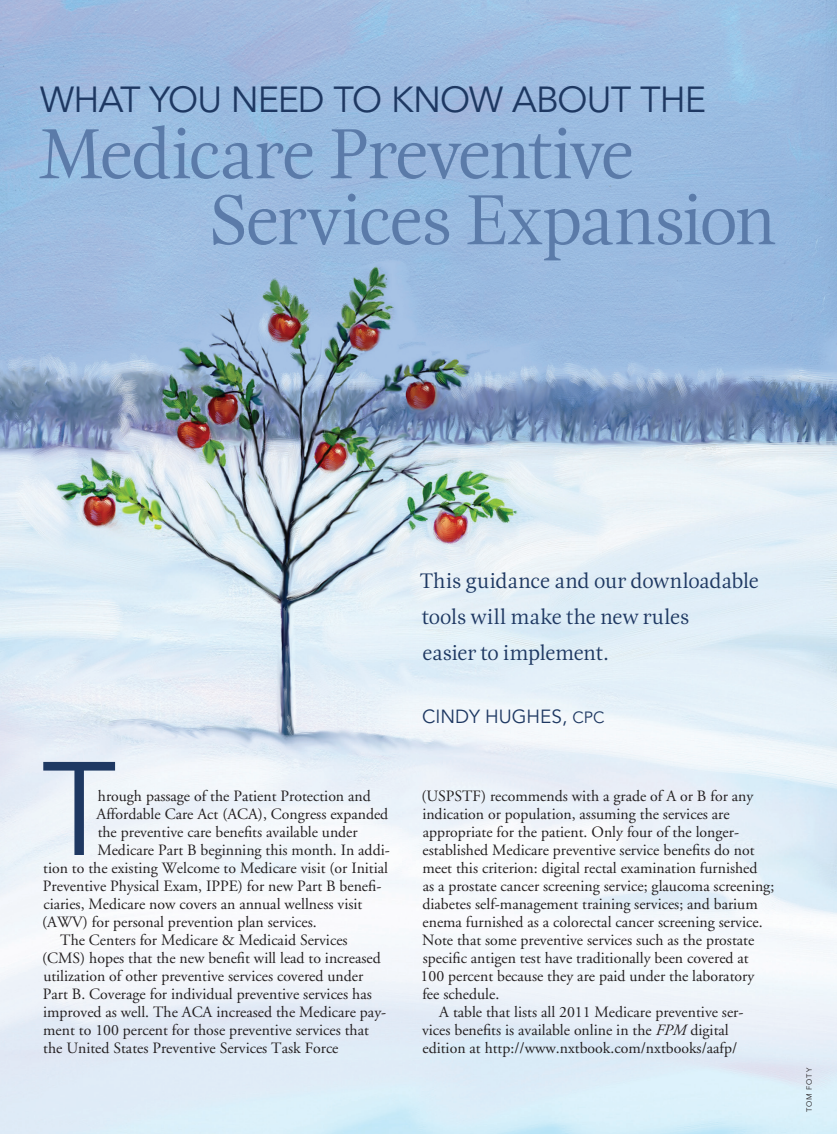
<style>
.page{position:relative;width:837px;height:1134px;background:#fff}
.page>*{position:absolute;margin:0;border:0;box-sizing:border-box;transform-origin:0 0}
.body_dropcap{font:131.4px "Avenir LT Std";color:#1e3862}
.article_title{font:73.5px/66px "Esta";letter-spacing:-.03em;color:#5b7ba9}
.article_title-2{font:36px "Avenir LT Std";letter-spacing:-.03em;color:#1e3862}
.dek{font:21.9px/35.8px "Esta";letter-spacing:-.01em;color:#1e3862}
.byline{font:18.9px "Avenir LT Std";color:#1e3862}
.body{font:15.75px/18px "Adobe Garamond";color:#231f20}
.body_dropcap-2{font:15.75px "Adobe Garamond";color:#231f20}
.credit_line{font:7.5px "Avenir LT Std";letter-spacing:.12em;color:#231f20}
.s1{font-size:16.2px}
.s2{font-style:italic}
</style>
<div class="page">
<img style="left:0;top:0;width:837px;height:1134px">
<p class="article_title-2" style="left:40px;top:79px;width:668px">WHAT YOU NEED TO KNOW ABOUT THE</p>
<p class="article_title" style="left:209px;top:122px;width:570px;text-indent:-170px">Medicare Preventive<br>Services Expansion</p>
<p class="body_dropcap" style="left:41px;top:734px;width:77px">T</p>
<p class="body_dropcap-2" style="left:98px;top:788px;width:274px">hrough passage of the Patient Protection and</p>
<p class="body_dropcap-2" style="left:97px;top:806px;width:293px">Affordable Care Act (ACA), Congress expanded</p>
<p class="body_dropcap-2" style="left:98px;top:824px;width:262px">the preventive care benefits available under</p>
<p class="body_dropcap-2" style="left:97px;top:842px;width:294px">Medicare Part B beginning this month. In addi-</p>
<p class="body_dropcap-2" style="left:43px;top:860px;width:346px">tion to the existing Welcome to Medicare visit (or Initial</p>
<p class="body_dropcap-2" style="left:43px;top:878px;width:340px">Preventive Physical Exam, IPPE) for new Part B benefi-</p>
<p class="body_dropcap-2" style="left:43px;top:896px;width:321px">ciaries, Medicare now covers an annual wellness visit</p>
<p class="body_dropcap-2" style="left:42px;top:914px;width:276px">(AWV) for personal prevention plan services.</p>
<p class="body" style="left:42px;top:931px;width:346px;text-indent:18px">The Centers for Medicare &amp; Medicaid Services (CMS) hopes that the new benefit will lead to increased utilization of other preventive services covered under Part B. Coverage for individual preventive services has improved as well. The ACA increased the Medicare pay&shy;ment to 100 percent for those preventive services that the United States Preventive Services Task Force</p>
<p class="dek" style="left:420px;top:563px;width:340px">This guidance and our downloadable tools will make the new rules<br>easier to implement.</p>
<p class="byline" style="left:422px;top:705px;width:184px">CINDY HUGHES, <span class="s1">CPC</span></p>
<p class="body" style="left:421px;top:787px;width:355px">(USPSTF) recommends with a grade of A or B for any indication or population, assuming the services are appropriate for the patient. Only four of the longer&shy;established Medicare preventive service benefits do not meet this criterion: digital rectal examination furnished<br>as a prostate cancer screening service; glaucoma screening; diabetes self-management training services; and barium enema furnished as a colorectal cancer screening service.<br>Note that some preventive services such as the prostate specific antigen test have traditionally been covered at<br>100 percent because they are paid under the laboratory fee schedule.</p>
<p class="body" style="left:422px;top:1003px;width:323px;text-indent:17px">A table that lists all 2011 Medicare preventive ser&shy;vices benefits is available online in the <span class="s2">FPM</span> digital edition at http://www.nxtbook.com/nxtbooks/aafp/</p>
<p class="credit_line" style="left:805px;top:1112px;width:46px;rotate:-90deg">TOM FOTY</p>
</div>
